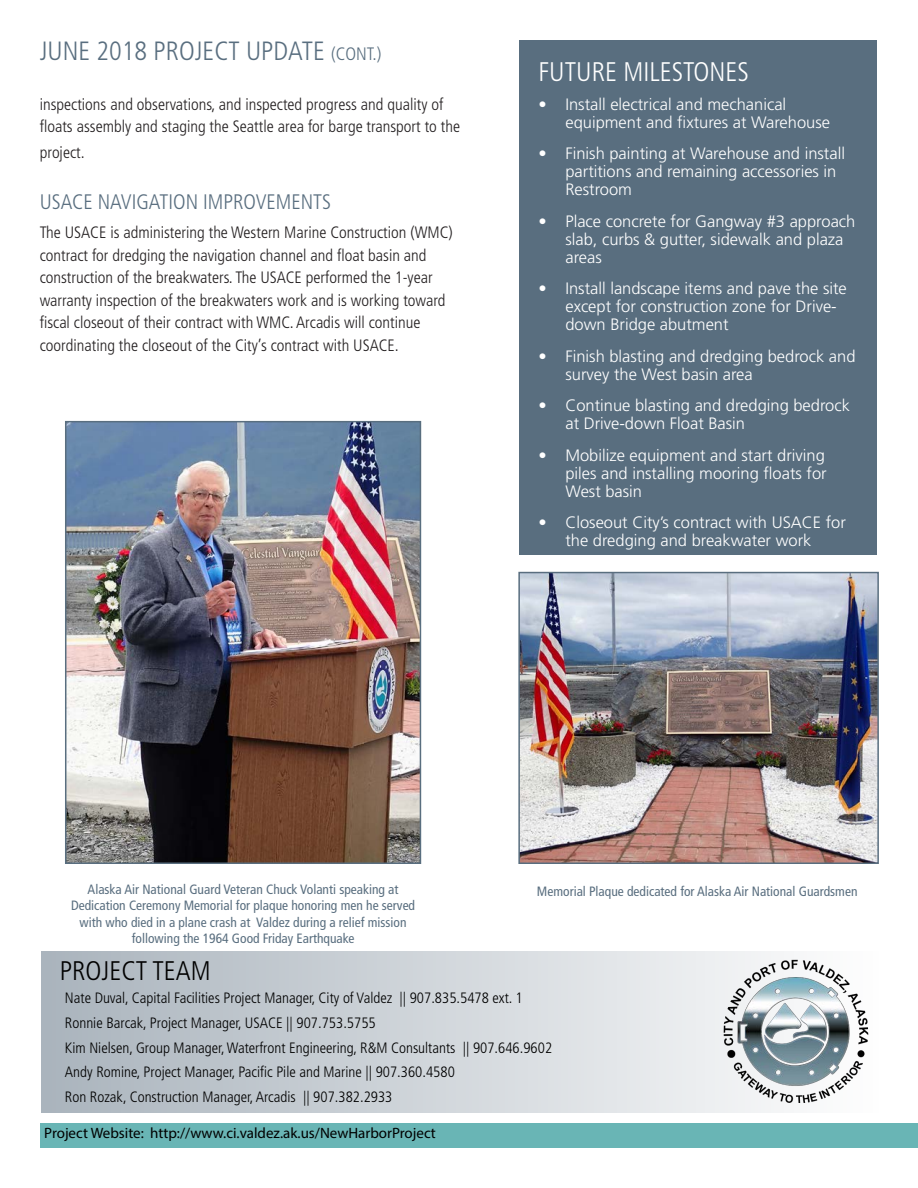
<style>
.page{position:relative;width:918px;height:1188px;background:#fff}
.page>*{position:absolute;margin:0;border:0;box-sizing:border-box;transform-origin:0 0}
.subhead{font:300 condensed 26.85px "Frutiger LT Std";color:#fff}
.subhead-2{font:300 condensed 26.85px "Frutiger LT Std";color:#000}
.subhead-3{font:300 condensed 26.4px "Frutiger LT Std";color:#596e7f}
.t1{font:300 condensed 21px "Frutiger LT Std";color:#596e7f}
.t2{font:300 16.5px/18px "Frutiger LT Std";color:#fff}
.t3{font:300 condensed 16.5px/22.5px "Frutiger LT Std";color:#231f20}
.t4{font:300 condensed 15px "Frutiger LT Std";color:#000}
.t5{font:15px "Myriad Pro";color:#000}
.t6{font:condensed 13.5px/16.5px "Frutiger LT Std";color:#596e7f;text-align:center}
.s1{font-size:18px}
</style>
<div class="page">
<div style="left:41px;top:1123px;width:877px;height:25px;background:#69b5b5"></div>
<div style="left:519px;top:40px;width:358px;height:515px;background:#596e7f"></div>
<div style="left:42px;top:952px;width:837px;height:161px;background:linear-gradient(to right,#aab3bc,#fefefe)"></div>
<img style="left:715px;top:951px;width:162px;height:152px">
<img style="left:521px;top:575px;width:355px;height:286px">
<div style="left:518px;top:572px;width:361px;height:292px;border:2px solid #596e7f"></div>
<img style="left:68px;top:424px;width:350px;height:437px">
<div style="left:65px;top:421px;width:356px;height:443px;border:2px solid #596e7f"></div>
<p class="subhead-3" style="left:40px;top:36px;width:343px">JUNE 2018 PROJECT UPDATE <span class="s1">(CONT.)</span></p>
<p class="t3" style="left:40px;top:93px;width:422px">inspections and observations, and inspected progress and quality of floats assembly and staging the Seattle area for barge transport to the</p>
<p class="t3" style="left:40px;top:141px;width:46px">project.</p>
<p class="t1" style="left:40px;top:190px;width:293px">USACE NAVIGATION IMPROVEMENTS</p>
<p class="t3" style="left:40px;top:221px;width:415px">The USACE is administering the Western Marine Construction (WMC) contract for dredging the navigation channel and float basin and construction of the breakwaters. The USACE performed the 1-year warranty inspection of the breakwaters work and is working toward fiscal closeout of their contract with WMC. Arcadis will continue coordinating the closeout of the City’s contract with USACE.</p>
<p class="subhead" style="left:538px;top:57px;width:212px">FUTURE MILESTONES</p>
<p class="t2" style="left:565px;top:95px;width:266px;text-indent:-27px">• Install electrical and mechanical equipment and fixtures at Warehouse</p>
<p class="t2" style="left:565px;top:145px;width:281px;text-indent:-27px">• Finish painting at Warehouse and install partitions and remaining accessories in<br>Restroom</p>
<p class="t2" style="left:565px;top:212px;width:292px;text-indent:-27px">• Place concrete for Gangway #3 approach slab, curbs &amp; gutter, sidewalk and plaza areas</p>
<p class="t2" style="left:565px;top:280px;width:283px;text-indent:-27px">• Install landscape items and pave the site except for construction zone for Drive&shy;down Bridge abutment</p>
<p class="t2" style="left:565px;top:347px;width:292px;text-indent:-27px">• Finish blasting and dredging bedrock and survey the West basin area</p>
<p class="t2" style="left:565px;top:397px;width:286px;text-indent:-27px">• Continue blasting and dredging bedrock at Drive-down Float Basin</p>
<p class="t2" style="left:565px;top:446px;width:263px;text-align:justify;text-indent:-27px">• Mobilize equipment and start driving piles and installing mooring floats for West basin</p>
<p class="t2" style="left:538px;top:514px;width:309px;text-align:center">• Closeout City’s contract with USACE for the dredging and breakwater work</p>
<p class="t6" style="left:88px;top:881px;width:312px">Alaska Air National Guard Veteran Chuck Volanti speaking at</p>
<p class="t6" style="left:537px;top:883px;width:322px">Memorial Plaque dedicated for Alaska Air National Guardsmen</p>
<p class="t6" style="left:71px;top:897px;width:346px">Dedication Ceremony Memorial for plaque honoring men he served with who died in a plane crash at Valdez during a relief mission following the 1964 Good Friday Earthquake</p>
<p class="subhead-2" style="left:60px;top:955px;width:152px">PROJECT TEAM</p>
<p class="t4" style="left:65px;top:989px;width:459px">Nate Duval, Capital Facilities Project Manager, City of Valdez || 907.835.5478 ext. 1</p>
<p class="t4" style="left:65px;top:1014px;width:312px">Ronnie Barcak, Project Manager, USACE || 907.753.5755</p>
<p class="t4" style="left:65px;top:1039px;width:489px">Kim Nielsen, Group Manager, Waterfront Engineering, R&amp;M Consultants || 907.646.9602</p>
<p class="t4" style="left:65px;top:1064px;width:391px">Andy Romine, Project Manager, Pacific Pile and Marine || 907.360.4580</p>
<p class="t4" style="left:65px;top:1088px;width:329px">Ron Rozak, Construction Manager, Arcadis || 907.382.2933</p>
<p class="t5" style="left:44px;top:1123px;width:393px">Project Website: http://www.ci.valdez.ak.us/NewHarborProject</p>
</div>
